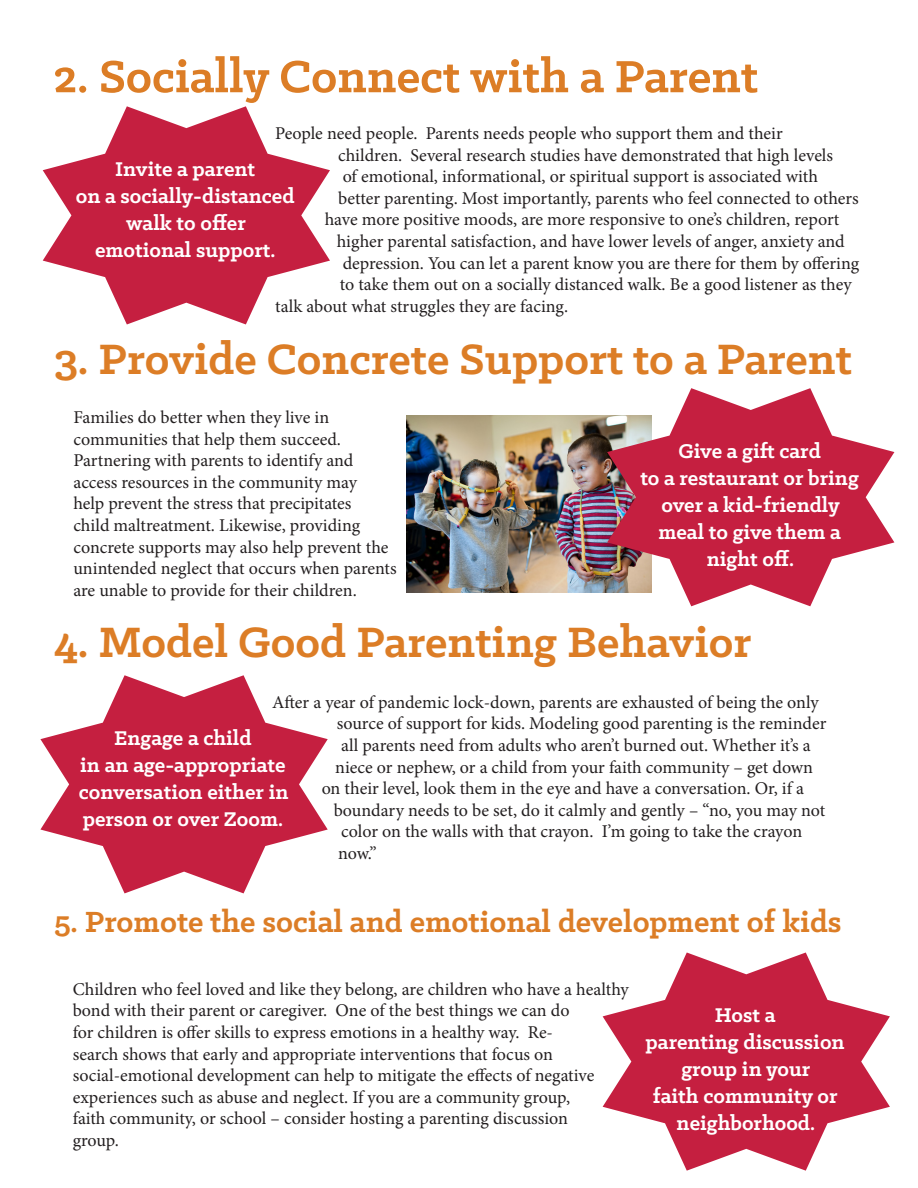
<style>
.page{position:relative;width:918px;height:1188px;background:#fff}
.page>*{position:absolute;margin:0;border:0;box-sizing:border-box;transform-origin:0 0}
.t1{font:700 51px "Klinic Slab";color:#dc7d26}
.t2{font:700 48px "Klinic Slab";color:#dc7d26}
.t3{font:700 33px "Klinic Slab";color:#dc7d26}
.t4{font:700 22.5px/27px "Klinic Slab";color:#fff;text-align:center}
.t5{font:18px/21.6px "Minion Pro";color:#231f20}
</style>
<div class="page">
<img style="left:406px;top:415px;width:201px;height:177px">
<svg style="left:43px;top:106px;width:287px;height:218px;fill:#c51f40"></svg>
<svg style="left:607px;top:388px;width:287px;height:218px;fill:#c51f40"></svg>
<svg style="left:40px;top:675px;width:288px;height:218px;fill:#c51f40"></svg>
<svg style="left:603px;top:952px;width:287px;height:219px;fill:#c51f40"></svg>
<p class="t1" style="left:53px;top:43px;width:706px">2. Socially Connect with a Parent</p>
<p class="t5" style="left:275px;top:122px;width:509px">People need people. Parents needs people who support them and their</p>
<p class="t5" style="left:338px;top:144px;width:496px">children. Several research studies have demonstrated that high levels</p>
<p class="t5" style="left:343px;top:166px;width:477px">of emotional, informational, or spiritual support is associated with</p>
<p class="t5" style="left:338px;top:187px;width:522px">better parenting. Most importantly, parents who feel connected to others</p>
<p class="t5" style="left:325px;top:209px;width:516px">have more positive moods, are more responsive to one’s children, report</p>
<p class="t5" style="left:337px;top:230px;width:510px">higher parental satisfaction, and have lower levels of anger, anxiety and</p>
<p class="t5" style="left:343px;top:252px;width:518px">depression. You can let a parent know you are there for them by offering</p>
<p class="t5" style="left:340px;top:274px;width:514px">to take them out on a socially distanced walk. Be a good listener as they</p>
<p class="t5" style="left:275px;top:295px;width:294px">talk about what struggles they are facing.</p>
<p class="t4" style="left:76px;top:155px;width:220px">Invite a parent<br>on a socially-distanced</p>
<p class="t4" style="left:95px;top:209px;width:182px">walk to offer emotional support.</p>
<p class="t2" style="left:54px;top:328px;width:800px">3. Provide Concrete Support to a Parent</p>
<p class="t5" style="left:73px;top:407px;width:325px">Families do better when they live in communities that help them succeed.<br>Partnering with parents to identify and access resources in the community may<br>help prevent the stress that precipitates<br>child maltreatment. Likewise, providing concrete supports may also help prevent the unintended neglect that occurs when parents are unable to provide for their children.</p>
<p class="t4" style="left:640px;top:437px;width:220px">Give a gift card<br>to a restaurant or bring over a kid-friendly meal to give them a night off.</p>
<p class="t2" style="left:54px;top:610px;width:699px">4. Model Good Parenting Behavior</p>
<p class="t5" style="left:272px;top:691px;width:548px">After a year of pandemic lock-down, parents are exhausted of being the only</p>
<p class="t5" style="left:337px;top:713px;width:491px">source of support for kids. Modeling good parenting is the reminder</p>
<p class="t5" style="left:341px;top:735px;width:471px">all parents need from adults who aren’t burned out. Whether it’s a</p>
<p class="t5" style="left:335px;top:756px;width:479px">niece or nephew, or a child from your faith community – get down</p>
<p class="t5" style="left:322px;top:778px;width:484px">on their level, look them in the eye and have a conversation. Or, if a</p>
<p class="t5" style="left:334px;top:799px;width:493px">boundary needs to be set, do it calmly and gently – “no, you may not</p>
<p class="t5" style="left:341px;top:821px;width:463px">color on the walls with that crayon. I’m going to take the crayon</p>
<p class="t5" style="left:338px;top:843px;width:40px">now.”</p>
<p class="t4" style="left:79px;top:724px;width:211px">Engage a child<br>in an age-appropriate conversation either in person or over Zoom.</p>
<p class="t3" style="left:54px;top:901px;width:789px">5. Promote the social and emotional development of kids</p>
<p class="t5" style="left:73px;top:978px;width:558px">Children who feel loved and like they belong, are children who have a healthy bond with their parent or caregiver. One of the best things we can do<br>for children is offer skills to express emotions in a healthy way. Re-<br>search shows that early and appropriate interventions that focus on social-emotional development can help to mitigate the effects of negative experiences such as abuse and neglect. If you are a community group,<br>faith community, or school – consider hosting a parenting discussion<br>group.</p>
<p class="t4" style="left:646px;top:1001px;width:201px">Host a<br>parenting discussion group in your<br>faith community or neighborhood.</p>
</div>
